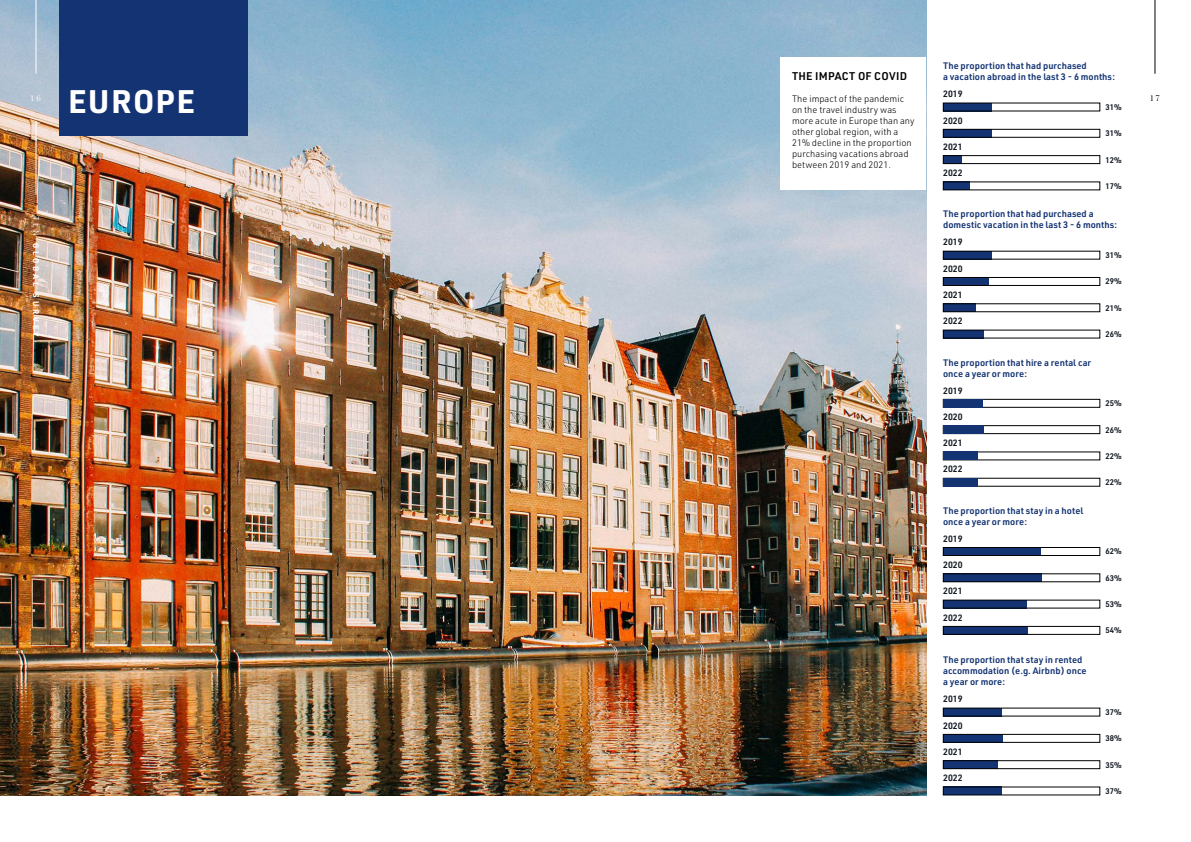
<style>
.page{position:relative;width:1191px;height:842px;background:#fff}
.page>*{position:absolute;margin:0;border:0;box-sizing:border-box;transform-origin:0 0}
.t1{font:700 32px "URWDIN";letter-spacing:.04em;color:#fff}
.t2{font:600 11px "URWDIN";letter-spacing:.02em;color:#000}
.t3{font:600 9.2px/11px "URWDIN";color:#133372}
.t4{font:300 9.2px/11px "URWDIN";color:#000}
.t5{font:600 9px "URWDIN";color:#101720}
.t6{font:600 8px "URWDIN";color:#101720}
.t7{font:700 8px "URWDIN";letter-spacing:.355em;color:#fff}
.t8{font:8px "Playfair Display";color:#fff}
.t9{font:8px "Playfair Display";color:#000}
.s1{font-weight:300}
</style>
<div class="page">
<img style="left:0;top:0;width:926px;height:795px">
<div style="left:60px;top:0;width:188px;height:135px;background:#133372"></div>
<div style="left:943px;top:399px;width:157px;height:8px;border:1px solid #000"></div>
<div style="left:943px;top:425px;width:157px;height:9px;border:1px solid #000"></div>
<div style="left:943px;top:103px;width:48px;height:8px;background:#133372"></div>
<div style="left:943px;top:103px;width:157px;height:8px;border:1px solid #000"></div>
<div style="left:943px;top:129px;width:48px;height:8px;background:#133372"></div>
<div style="left:943px;top:129px;width:157px;height:8px;border:1px solid #000"></div>
<div style="left:943px;top:155px;width:19px;height:9px;background:#133372"></div>
<div style="left:943px;top:155px;width:157px;height:9px;border:1px solid #000"></div>
<div style="left:943px;top:182px;width:26px;height:8px;background:#133372"></div>
<div style="left:943px;top:251px;width:48px;height:8px;background:#133372"></div>
<div style="left:943px;top:277px;width:45px;height:9px;background:#133372"></div>
<div style="left:943px;top:277px;width:157px;height:9px;border:1px solid #000"></div>
<div style="left:943px;top:304px;width:33px;height:8px;background:#133372"></div>
<div style="left:943px;top:330px;width:41px;height:8px;background:#133372"></div>
<div style="left:943px;top:547px;width:97px;height:9px;background:#133372"></div>
<div style="left:943px;top:547px;width:157px;height:9px;border:1px solid #000"></div>
<div style="left:943px;top:574px;width:99px;height:8px;background:#133372"></div>
<div style="left:943px;top:574px;width:157px;height:8px;border:1px solid #000"></div>
<div style="left:943px;top:600px;width:83px;height:8px;background:#133372"></div>
<div style="left:943px;top:626px;width:85px;height:8px;background:#133372"></div>
<div style="left:943px;top:626px;width:157px;height:8px;border:1px solid #000"></div>
<div style="left:943px;top:399px;width:39px;height:8px;background:#133372"></div>
<div style="left:943px;top:425px;width:41px;height:9px;background:#133372"></div>
<div style="left:943px;top:452px;width:34px;height:8px;background:#133372"></div>
<div style="left:943px;top:478px;width:34px;height:8px;background:#133372"></div>
<div style="left:943px;top:708px;width:58px;height:8px;background:#133372"></div>
<div style="left:943px;top:734px;width:59px;height:8px;background:#133372"></div>
<div style="left:943px;top:734px;width:157px;height:8px;border:1px solid #000"></div>
<div style="left:943px;top:760px;width:55px;height:9px;background:#133372"></div>
<div style="left:943px;top:760px;width:157px;height:9px;border:1px solid #000"></div>
<div style="left:943px;top:787px;width:58px;height:8px;background:#133372"></div>
<div style="left:943px;top:787px;width:157px;height:8px;border:1px solid #000"></div>
<div style="left:780px;top:58px;width:146px;height:132px;background:#fff"></div>
<hr style="left:36px;top:0;width:1px;height:74px;background:#fff">
<hr style="left:36px;top:121px;width:1px;height:74px;background:#fff">
<hr style="left:1154px;top:0;width:1px;height:74px;background:#000">
<p class="t3" style="left:943px;top:60px;width:173px">The proportion that had purchased<br>a vacation abroad in the last 3 - 6 months:</p>
<p class="t6" style="left:1105px;top:102px;width:18px">31%</p>
<p class="t2" style="left:792px;top:69px;width:117px">THE IMPACT OF COVID</p>
<p class="t4" style="left:792px;top:93px;width:124px">The impact of the pandemic on the travel industry was more acute in Europe than any other global region, with a<br>21% decline in the proportion purchasing vacations abroad between 2019 and 2021.</p>
<h1 class="t1" style="left:68px;top:80px;width:129px">EUROPE</h1>
<p class="t5" style="left:943px;top:88px;width:21px">2019</p>
<p class="t8" style="left:31px;top:91px;width:12px">1 6</p>
<p class="t9" style="left:1150px;top:91px;width:11px">1 7</p>
<p class="t5" style="left:943px;top:114px;width:21px">2020</p>
<p class="t6" style="left:1105px;top:128px;width:18px">31%</p>
<p class="t5" style="left:943px;top:140px;width:21px">2021</p>
<p class="t6" style="left:1105px;top:154px;width:18px">12%</p>
<p class="t5" style="left:943px;top:167px;width:21px">2022</p>
<p class="t3" style="left:943px;top:208px;width:176px">The proportion that had purchased a domestic vacation in the last 3 - 6 months:</p>
<p class="t6" style="left:1105px;top:250px;width:18px">31%</p>
<p class="t6" style="left:1105px;top:181px;width:18px">17%</p>
<p class="t7" style="left:42px;top:216px;width:123px;rotate:90deg"><span class="s1">TLN</span> GLOBAL SURVEY</p>
<p class="t5" style="left:943px;top:236px;width:21px">2019</p>
<p class="t5" style="left:943px;top:262px;width:21px">2020</p>
<p class="t6" style="left:1105px;top:276px;width:18px">29%</p>
<p class="t5" style="left:943px;top:289px;width:21px">2021</p>
<p class="t6" style="left:1105px;top:302px;width:18px">21%</p>
<p class="t5" style="left:943px;top:315px;width:21px">2022</p>
<p class="t6" style="left:1105px;top:329px;width:18px">26%</p>
<p class="t3" style="left:943px;top:356px;width:150px">The proportion that hire a rental car once a year or more:</p>
<p class="t5" style="left:943px;top:384px;width:21px">2019</p>
<p class="t5" style="left:943px;top:410px;width:21px">2020</p>
<p class="t5" style="left:943px;top:437px;width:21px">2021</p>
<p class="t5" style="left:943px;top:463px;width:21px">2022</p>
<p class="t3" style="left:943px;top:505px;width:142px">The proportion that stay in a hotel once a year or more:</p>
<p class="t5" style="left:943px;top:532px;width:21px">2019</p>
<p class="t5" style="left:943px;top:559px;width:21px">2020</p>
<p class="t5" style="left:943px;top:585px;width:21px">2021</p>
<p class="t5" style="left:943px;top:611px;width:21px">2022</p>
<p class="t3" style="left:943px;top:654px;width:145px">The proportion that stay in rented accommodation (e.g. Airbnb) once a year or more:</p>
<p class="t5" style="left:943px;top:693px;width:21px">2019</p>
<p class="t5" style="left:943px;top:719px;width:21px">2020</p>
<p class="t5" style="left:943px;top:745px;width:21px">2021</p>
<p class="t5" style="left:943px;top:772px;width:21px">2022</p>
<p class="t6" style="left:1105px;top:398px;width:18px">25%</p>
<p class="t6" style="left:1105px;top:424px;width:18px">26%</p>
<p class="t6" style="left:1105px;top:451px;width:18px">22%</p>
<p class="t6" style="left:1105px;top:477px;width:18px">22%</p>
<p class="t6" style="left:1105px;top:546px;width:18px">62%</p>
<p class="t6" style="left:1105px;top:572px;width:18px">63%</p>
<p class="t6" style="left:1105px;top:599px;width:18px">53%</p>
<p class="t6" style="left:1105px;top:625px;width:18px">54%</p>
<p class="t6" style="left:1105px;top:707px;width:18px">37%</p>
<p class="t6" style="left:1105px;top:733px;width:18px">38%</p>
<p class="t6" style="left:1105px;top:759px;width:18px">35%</p>
<p class="t6" style="left:1105px;top:786px;width:18px">37%</p>
</div>
